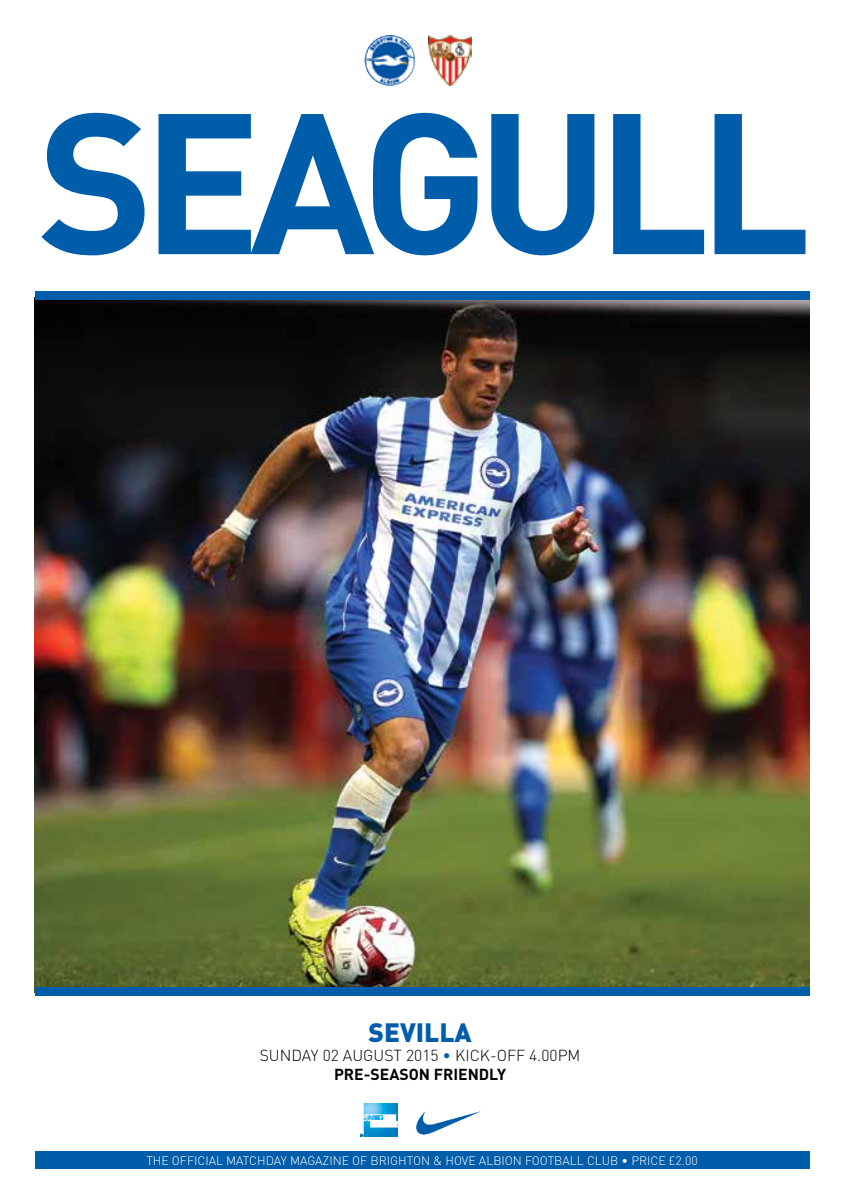
<style>
.page{position:relative;width:844px;height:1191px;background:#fff}
.page>*{position:absolute;margin:0;border:0;box-sizing:border-box;transform-origin:0 0}
.t1{font:700 196.7px "DIN";letter-spacing:-.06em;color:#005daa}
.t2{font:900 26.25px "DIN";color:#005daa}
.t3{font:300 15.75px/18.9px "DIN";color:#000;text-align:center}
.t4{font:300 12.25px "DIN";color:#fff}
.s1{color:#005daa}
.s2{font-weight:700}
</style>
<div class="page">
<img style="left:361px;top:1103px;width:36px;height:33px">
<img style="left:416px;top:1111px;width:65px;height:24px">
<img style="left:35px;top:299px;width:774px;height:688px">
<div style="left:35px;top:1151px;width:774px;height:18px;background:#005daa"></div>
<div style="left:35px;top:987px;width:774px;height:9px;background:#005daa"></div>
<div style="left:35px;top:290px;width:774px;height:9px;background:#005daa"></div>
<img style="left:364px;top:35px;width:51px;height:51px;border-radius:25px">
<img style="left:429px;top:35px;width:42px;height:51px">
<h1 class="t1" style="left:38px;top:54px;width:775px">SEAGULL</h1>
<h2 class="t2" style="left:368px;top:1014px;width:105px">SEVILLA</h2>
<p class="t3" style="left:260px;top:1045px;width:322px">SUNDAY 02 AUGUST 2015 <span class="s1">•</span> KICK-OFF 4.00PM<br><span class="s2">PRE-SEASON FRIENDLY</span></p>
<p class="t4" style="left:146px;top:1152px;width:552px">THE OFFICIAL MATCHDAY MAGAZINE OF BRIGHTON &amp; HOVE ALBION FOOTBALL CLUB • PRICE £2.00</p>
</div>
